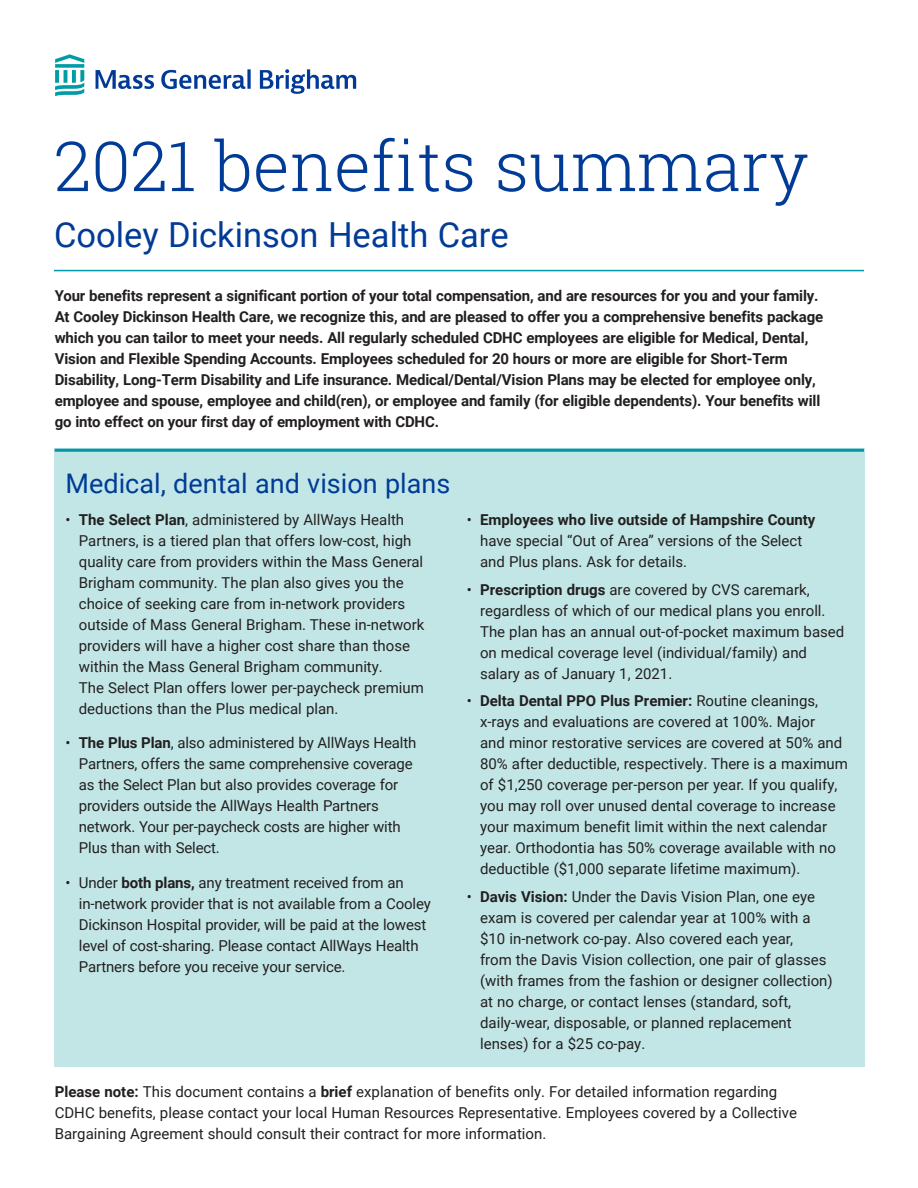
<style>
.page{position:relative;width:918px;height:1188px;background:#fff}
.page>*{position:absolute;margin:0;border:0;box-sizing:border-box;transform-origin:0 0}
.body_copy{font:300 69px "Roboto Slab";color:#003b96}
.body_copy-2{font:34.5px "Roboto";color:#003b96}
.Subhead{font:27px "Roboto";color:#003b96}
.Subhead-2{font:15px/21px "Roboto";color:#231f20}
.Subhead-3{font:700 15px/21px "Roboto";letter-spacing:-.01em;color:#231f20}
.body_copy-3{font:15px/21px "Roboto";letter-spacing:-.01em;color:#231f20}
.s1{font-weight:700}
</style>
<div class="page">
<svg style="left:96px;top:70px;width:58px;height:19px"></svg>
<svg style="left:161px;top:69px;width:90px;height:20px"></svg>
<svg style="left:260px;top:69px;width:96px;height:25px"></svg>
<svg style="left:55px;top:54px;width:29px;height:42px"></svg>
<hr style="left:54px;top:270px;width:810px;height:1px;background:#0098a8">
<div style="left:54px;top:449px;width:810px;height:618px;background:#c2e6e6"></div>
<hr style="left:55px;top:449px;width:809px;height:3px;background:#0098a8">
<p class="body_copy" style="left:54px;top:119px;width:756px">2021 benefits summary</p>
<p class="body_copy-2" style="left:54px;top:210px;width:456px">Cooley Dickinson Health Care</p>
<p class="Subhead-3" style="left:55px;top:284px;width:770px">Your benefits represent a significant portion of your total compensation, and are resources for you and your family.<br>At Cooley Dickinson Health Care, we recognize this, and are pleased to offer you a comprehensive benefits package which you can tailor to meet your needs. All regularly scheduled CDHC employees are eligible for Medical, Dental, Vision and Flexible Spending Accounts. Employees scheduled for 20 hours or more are eligible for Short-Term Disability, Long-Term Disability and Life insurance. Medical/Dental/Vision Plans may be elected for employee only, employee and spouse, employee and child(ren), or employee and family (for eligible dependents). Your benefits will go into effect on your first day of employment with CDHC.</p>
<p class="Subhead" style="left:66px;top:464px;width:386px">Medical, dental and vision plans</p>
<p class="Subhead-2" style="left:79px;top:509px;width:347px;text-indent:-13px">• <span class="s1">The Select Plan</span>, administered by AllWays Health Partners, is a tiered plan that offers low-cost, high quality care from providers within the Mass General Brigham community. The plan also gives you the choice of seeking care from in-network providers outside of Mass General Brigham. These in-network providers will have a higher cost share than those within the Mass General Brigham community.<br>The Select Plan offers lower per-paycheck premium deductions than the Plus medical plan.</p>
<p class="Subhead-2" style="left:79px;top:732px;width:339px;text-indent:-13px">• <span class="s1">The Plus Plan</span>, also administered by AllWays Health Partners, offers the same comprehensive coverage as the Select Plan but also provides coverage for providers outside the AllWays Health Partners network. Your per-paycheck costs are higher with Plus than with Select.</p>
<p class="body_copy-3" style="left:79px;top:872px;width:354px;text-indent:-13px">• Under <span class="s1">both plans,</span> any treatment received from an in-network provider that is not available from a Cooley Dickinson Hospital provider, will be paid at the lowest level of cost-sharing. Please contact AllWays Health Partners before you receive your service.</p>
<p class="Subhead-2" style="left:480px;top:509px;width:337px;text-indent:-13px">• <span class="s1">Employees who live outside of Hampshire County </span>have special “Out of Area” versions of the Select and Plus plans. Ask for details.</p>
<p class="Subhead-2" style="left:480px;top:578px;width:366px;text-indent:-13px">• <span class="s1">Prescription drugs</span> are covered by CVS caremark, regardless of which of our medical plans you enroll.<br>The plan has an annual out-of-pocket maximum based on medical coverage level (individual/family) and salary as of January 1, 2021.</p>
<p class="Subhead-2" style="left:480px;top:690px;width:369px;text-indent:-13px">• <span class="s1">Delta Dental PPO Plus Premier:</span> Routine cleanings, x-rays and evaluations are covered at 100%. Major<br>and minor restorative services are covered at 50% and 80% after deductible, respectively. There is a maximum of $1,250 coverage per-person per year. If you qualify, you may roll over unused dental coverage to increase your maximum benefit limit within the next calendar year. Orthodontia has 50% coverage available with no deductible ($1,000 separate lifetime maximum).</p>
<p class="Subhead-2" style="left:480px;top:886px;width:354px;text-indent:-13px">• <span class="s1">Davis Vision:</span> Under the Davis Vision Plan, one eye exam is covered per calendar year at 100% with a $10 in-network co-pay. Also covered each year,<br>from the Davis Vision collection, one pair of glasses (with frames from the fashion or designer collection) at no charge, or contact lenses (standard, soft, daily-wear, disposable, or planned replacement lenses) for a $25 co-pay.</p>
<p class="Subhead-2" style="left:55px;top:1080px;width:744px"><span class="s1">Please note:</span> This document contains a <span class="s1">brief</span> explanation of benefits only. For detailed information regarding<br>CDHC benefits, please contact your local Human Resources Representative. Employees covered by a Collective<br>Bargaining Agreement should consult their contract for more information.</p>
</div>
